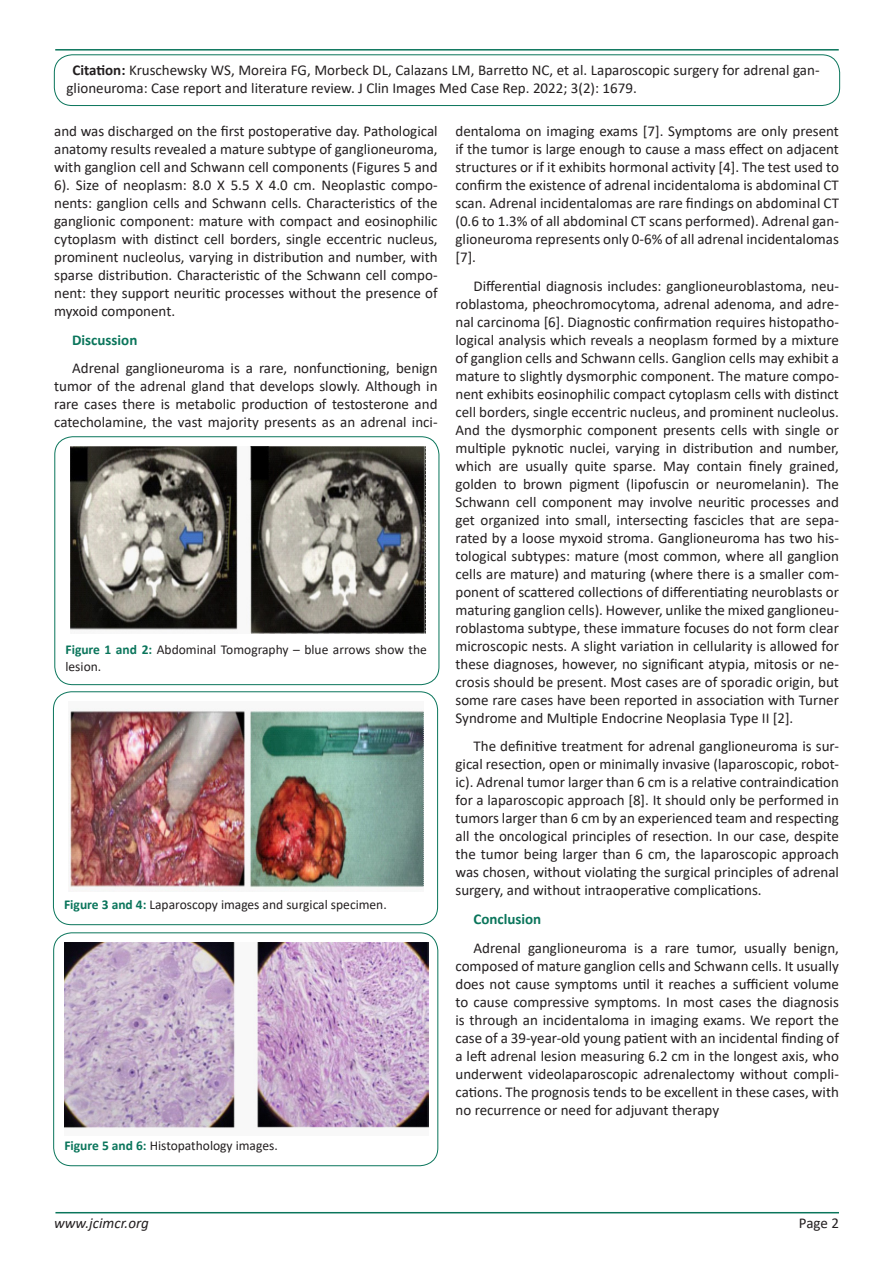
<style>
.page{position:relative;width:893px;height:1263px;background:#fff}
.page>*{position:absolute;margin:0;border:0;box-sizing:border-box;transform-origin:0 0}
.t1{font:15px/18px "Calibri";color:#231f20;text-align:justify}
.t2{font:700 15px "Calibri";color:#0a755b}
.t3{font:italic 15px "Calibri";color:#231f20}
.t4{font:13.5px/16.5px "Calibri";color:#231f20}
.s1{font-weight:700}
.s2{font-weight:700;color:#0a755b}
</style>
<div class="page">
<hr style="left:55px;top:1212px;width:784px;height:1px;background:#0a755b">
<hr style="left:55px;top:49px;width:784px;height:2px;background:#0a755b">
<div style="left:54px;top:55px;width:786px;height:51px;border:1px solid #0a755b;border-radius:18px"></div>
<div style="left:55px;top:437px;width:384px;height:248px;border:1px solid #0a755b;border-radius:18px"></div>
<img style="left:70px;top:446px;width:355px;height:187px">
<div style="left:53px;top:692px;width:385px;height:233px;border:1px solid #0a755b;border-radius:18px"></div>
<img style="left:68px;top:708px;width:355px;height:183px">
<div style="left:53px;top:933px;width:385px;height:233px;border:1px solid #0a755b;border-radius:18px"></div>
<img style="left:64px;top:942px;width:365px;height:186px">
<p class="t1" style="left:67px;top:61px;width:754px;text-indent:6px"><span class="s1">Citation:</span> Kruschewsky WS, Moreira FG, Morbeck DL, Calazans LM, Barretto NC, et al. Laparoscopic surgery for adrenal gan&shy;glioneuroma: Case report and literature review. J Clin Images Med Case Rep. 2022; 3(2): 1679.</p>
<p class="t1" style="left:54px;top:121px;width:385px">and was discharged on the first postoperative day. Pathological anatomy results revealed a mature subtype of ganglioneuroma, with ganglion cell and Schwann cell components (Figures 5 and 6). Size of neoplasm: 8.0 X 5.5 X 4.0 cm. Neoplastic compo&shy;nents: ganglion cells and Schwann cells. Characteristics of the ganglionic component: mature with compact and eosinophilic cytoplasm with distinct cell borders, single eccentric nucleus, prominent nucleolus, varying in distribution and number, with sparse distribution. Characteristic of the Schwann cell compo&shy;nent: they support neuritic processes without the presence of myxoid component.</p>
<p class="t2" style="left:72px;top:329px;width:67px">Discussion</p>
<p class="t1" style="left:54px;top:359px;width:385px;text-indent:18px">Adrenal ganglioneuroma is a rare, nonfunctioning, benign tumor of the adrenal gland that develops slowly. Although in rare cases there is metabolic production of testosterone and catecholamine, the vast majority presents as an adrenal inci-</p>
<p class="t1" style="left:455px;top:121px;width:385px">dentaloma on imaging exams [7]. Symptoms are only present if the tumor is large enough to cause a mass effect on adjacent structures or if it exhibits hormonal activity [4]. The test used to confirm the existence of adrenal incidentaloma is abdominal CT scan. Adrenal incidentalomas are rare findings on abdominal CT (0.6 to 1.3% of all abdominal CT scans performed). Adrenal gan&shy;glioneuroma represents only 0-6% of all adrenal incidentalomas [7].</p>
<p class="t1" style="left:455px;top:276px;width:385px;text-indent:18px">Differential diagnosis includes: ganglioneuroblastoma, neu&shy;roblastoma, pheochromocytoma, adrenal adenoma, and adre&shy;nal carcinoma [6]. Diagnostic confirmation requires histopatho&shy;logical analysis which reveals a neoplasm formed by a mixture of ganglion cells and Schwann cells. Ganglion cells may exhibit a mature to slightly dysmorphic component. The mature compo&shy;nent exhibits eosinophilic compact cytoplasm cells with distinct cell borders, single eccentric nucleus, and prominent nucleolus.<br>And the dysmorphic component presents cells with single or multiple pyknotic nuclei, varying in distribution and number, which are usually quite sparse. May contain finely grained, golden to brown pigment (lipofuscin or neuromelanin). The Schwann cell component may involve neuritic processes and get organized into small, intersecting fascicles that are sepa&shy;rated by a loose myxoid stroma. Ganglioneuroma has two his&shy;tological subtypes: mature (most common, where all ganglion cells are mature) and maturing (where there is a smaller com&shy;ponent of scattered collections of differentiating neuroblasts or maturing ganglion cells). However, unlike the mixed ganglioneu&shy;roblastoma subtype, these immature focuses do not form clear microscopic nests. A slight variation in cellularity is allowed for these diagnoses, however, no significant atypia, mitosis or ne&shy;crosis should be present. Most cases are of sporadic origin, but some rare cases have been reported in association with Turner Syndrome and Multiple Endocrine Neoplasia Type II [2].</p>
<p class="t1" style="left:455px;top:737px;width:385px;text-indent:18px">The definitive treatment for adrenal ganglioneuroma is sur&shy;gical resection, open or minimally invasive (laparoscopic, robot&shy;ic). Adrenal tumor larger than 6 cm is a relative contraindication for a laparoscopic approach [8]. It should only be performed in tumors larger than 6 cm by an experienced team and respecting all the oncological principles of resection. In our case, despite the tumor being larger than 6 cm, the laparoscopic approach was chosen, without violating the surgical principles of adrenal surgery, and without intraoperative complications.</p>
<p class="t2" style="left:473px;top:909px;width:69px">Conclusion</p>
<p class="t1" style="left:455px;top:939px;width:385px;text-indent:18px">Adrenal ganglioneuroma is a rare tumor, usually benign, composed of mature ganglion cells and Schwann cells. It usually does not cause symptoms until it reaches a sufficient volume to cause compressive symptoms. In most cases the diagnosis is through an incidentaloma in imaging exams. We report the case of a 39-year-old young patient with an incidental finding of a left adrenal lesion measuring 6.2 cm in the longest axis, who underwent videolaparoscopic adrenalectomy without compli&shy;cations. The prognosis tends to be excellent in these cases, with no recurrence or need for adjuvant therapy</p>
<p class="t4" style="left:65px;top:641px;width:363px"><span class="s2">Figure 1 and 2:</span> Abdominal Tomography – blue arrows show the lesion.</p>
<p class="t4" style="left:64px;top:896px;width:324px"><span class="s2">Figure 3 and 4:</span> Laparoscopy images and surgical specimen.</p>
<p class="t4" style="left:64px;top:1137px;width:215px"><span class="s2">Figure 5 and 6:</span> Histopathology images.</p>
<p class="t3" style="left:54px;top:1212px;width:96px">www.jcimcr.org</p>
<p class="t1" style="left:799px;top:1213px;width:42px">Page 2</p>
</div>
